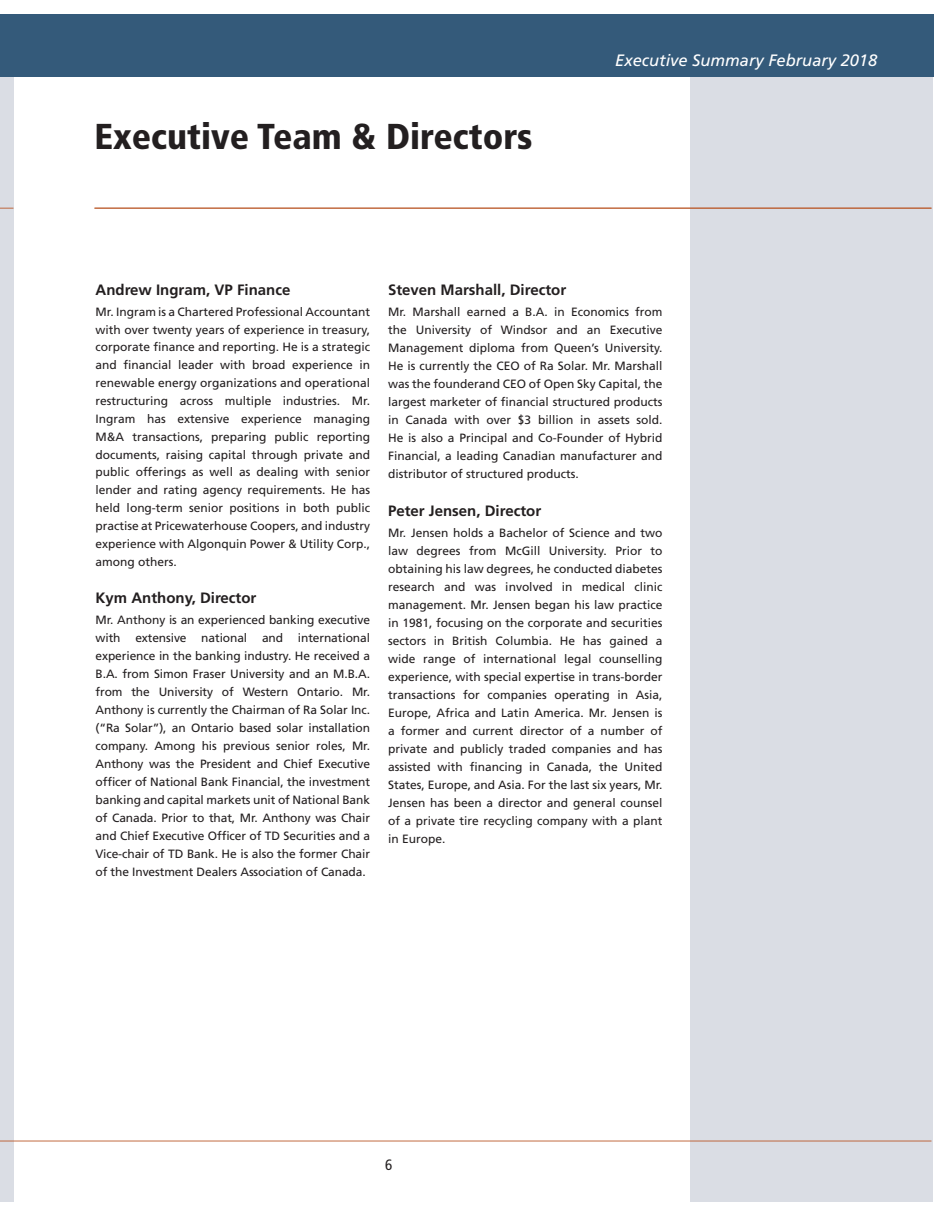
<style>
.page{position:relative;width:945px;height:1215px;background:#fff}
.page>*{position:absolute;margin:0;border:0;box-sizing:border-box;transform-origin:0 0}
.t1{font:900 condensed 36px "Frutiger";color:#231f20}
.t2{font:italic 16.5px "Frutiger";color:#fff}
.t3{font:700 15px "Frutiger";color:#231f20}
.t4{font:condensed 15px "Frutiger";color:#231f20}
.t5{font:12px/18px "Frutiger";color:#231f20;text-align:justify}
</style>
<div class="page">
<div style="left:690px;top:48px;width:243px;height:1154px;background:#d6dae2"></div>
<div style="left:0;top:42px;width:14px;height:1160px;background:#d6dae2"></div>
<hr style="left:0;top:1141px;width:932px;height:1px;background:#bb5a2b">
<svg style="left:0;top:208px;width:14px;height:1px"></svg>
<hr style="left:94px;top:208px;width:838px;height:1px;background:#bb5a2b">
<div style="left:0;top:14px;width:934px;height:62px;background:#345a7a"></div>
<h1 class="t1" style="left:94px;top:114px;width:439px">Executive Team &amp; Directors</h1>
<h2 class="t2" style="left:615px;top:51px;width:264px">Executive Summary February 2018</h2>
<p class="t3" style="left:96px;top:281px;width:196px">Andrew Ingram, VP Finance</p>
<p class="t5" style="left:96px;top:303px;width:276px">Mr. Ingram is a Chartered Professional Accountant with over twenty years of experience in treasury, corporate finance and reporting. He is a strategic and financial leader with broad experience in renewable energy organizations and operational restructuring across multiple industries. Mr.<br>Ingram has extensive experience managing M&amp;A transactions, preparing public reporting documents, raising capital through private and public offerings as well as dealing with senior lender and rating agency requirements. He has held long-term senior positions in both public practise at Pricewaterhouse Coopers, and industry experience with Algonquin Power &amp; Utility Corp., among others.</p>
<p class="t3" style="left:96px;top:589px;width:162px">Kym Anthony, Director</p>
<p class="t5" style="left:96px;top:611px;width:276px">Mr. Anthony is an experienced banking executive with extensive national and international experience in the banking industry. He received a B.A. from Simon Fraser University and an M.B.A. from the University of Western Ontario. Mr.<br>Anthony is currently the Chairman of Ra Solar Inc. (“Ra Solar”), an Ontario based solar installation company. Among his previous senior roles, Mr.<br>Anthony was the President and Chief Executive officer of National Bank Financial, the investment banking and capital markets unit of National Bank of Canada. Prior to that, Mr. Anthony was Chair and Chief Executive Officer of TD Securities and a Vice-chair of TD Bank. He is also the former Chair of the Investment Dealers Association of Canada.</p>
<p class="t3" style="left:388px;top:281px;width:180px">Steven Marshall, Director</p>
<p class="t5" style="left:388px;top:303px;width:276px">Mr. Marshall earned a B.A. in Economics from the University of Windsor and an Executive Management diploma from Queen’s University.<br>He is currently the CEO of Ra Solar. Mr. Marshall was the founderand CEO of Open Sky Capital, the largest marketer of financial structured products in Canada with over $3 billion in assets sold.<br>He is also a Principal and Co-Founder of Hybrid Financial, a leading Canadian manufacturer and distributor of structured products.</p>
<p class="t3" style="left:388px;top:502px;width:155px">Peter Jensen, Director</p>
<p class="t5" style="left:388px;top:524px;width:276px">Mr. Jensen holds a Bachelor of Science and two law degrees from McGill University. Prior to obtaining his law degrees, he conducted diabetes research and was involved in medical clinic management. Mr. Jensen began his law practice in 1981, focusing on the corporate and securities sectors in British Columbia. He has gained a wide range of international legal counselling experience, with special expertise in trans-border transactions for companies operating in Asia, Europe, Africa and Latin America. Mr. Jensen is a former and current director of a number of private and publicly traded companies and has assisted with financing in Canada, the United States, Europe, and Asia. For the last six years, Mr.<br>Jensen has been a director and general counsel of a private tire recycling company with a plant in Europe.</p>
<p class="t4" style="left:385px;top:1156px;width:9px">6</p>
</div>
